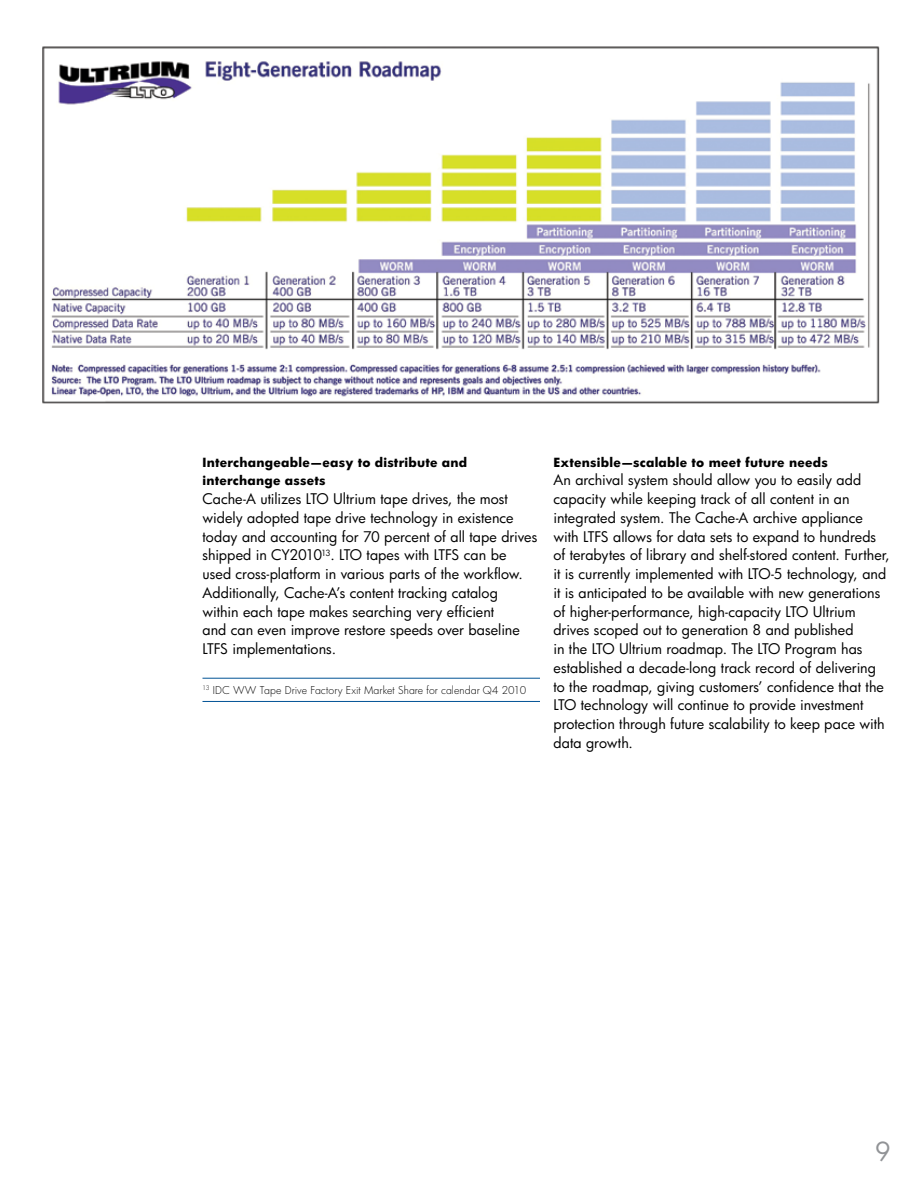
<style>
.page{position:relative;width:918px;height:1188px;background:#fff}
.page>*{position:absolute;margin:0;border:0;box-sizing:border-box;transform-origin:0 0}
.t1{font:25.5px "HP Futura";color:#919396}
.t2{font:14.25px/18.8px "HP Futura";color:#000}
.t3{font:700 12.3px/18.8px "HP Futura";letter-spacing:.02em;color:#000}
.t4{font:300 10.5px "HP Futura";letter-spacing:.01em;color:#000}
</style>
<div class="page">
<hr style="left:202px;top:678px;width:338px;height:1px;background:#005295">
<hr style="left:202px;top:701px;width:338px;height:1px;background:#005295">
<img style="left:42px;top:46px;width:838px;height:358px">
<p class="t3" style="left:202px;top:452px;width:266px">Interchangeable—easy to distribute and interchange assets</p>
<p class="t2" style="left:202px;top:489px;width:336px">Cache-A utilizes LTO Ultrium tape drives, the most widely adopted tape drive technology in existence today and accounting for 70 percent of all tape drives shipped in CY2010<sup>13</sup>. LTO tapes with LTFS can be used cross-platform in various parts of the workflow.<br>Additionally, Cache-A’s content tracking catalog within each tape makes searching very efficient<br>and can even improve restore speeds over baseline LTFS implementations.</p>
<p class="t4" style="left:202px;top:683px;width:325px"><sup>13</sup> IDC WW Tape Drive Factory Exit Market Share for calendar Q4 2010</p>
<p class="t3" style="left:554px;top:452px;width:276px">Extensible—scalable to meet future needs</p>
<p class="t2" style="left:554px;top:470px;width:338px">An archival system should allow you to easily add capacity while keeping track of all content in an integrated system. The Cache-A archive appliance with LTFS allows for data sets to expand to hundreds of terabytes of library and shelf-stored content. Further, it is currently implemented with LTO-5 technology, and it is anticipated to be available with new generations of higher-performance, high-capacity LTO Ultrium drives scoped out to generation 8 and published<br>in the LTO Ultrium roadmap. The LTO Program has established a decade-long track record of delivering to the roadmap, giving customers’ confidence that the LTO technology will continue to provide investment protection through future scalability to keep pace with data growth.</p>
<h1 class="t1" style="left:875px;top:1134px;width:17px">9</h1>
</div>
